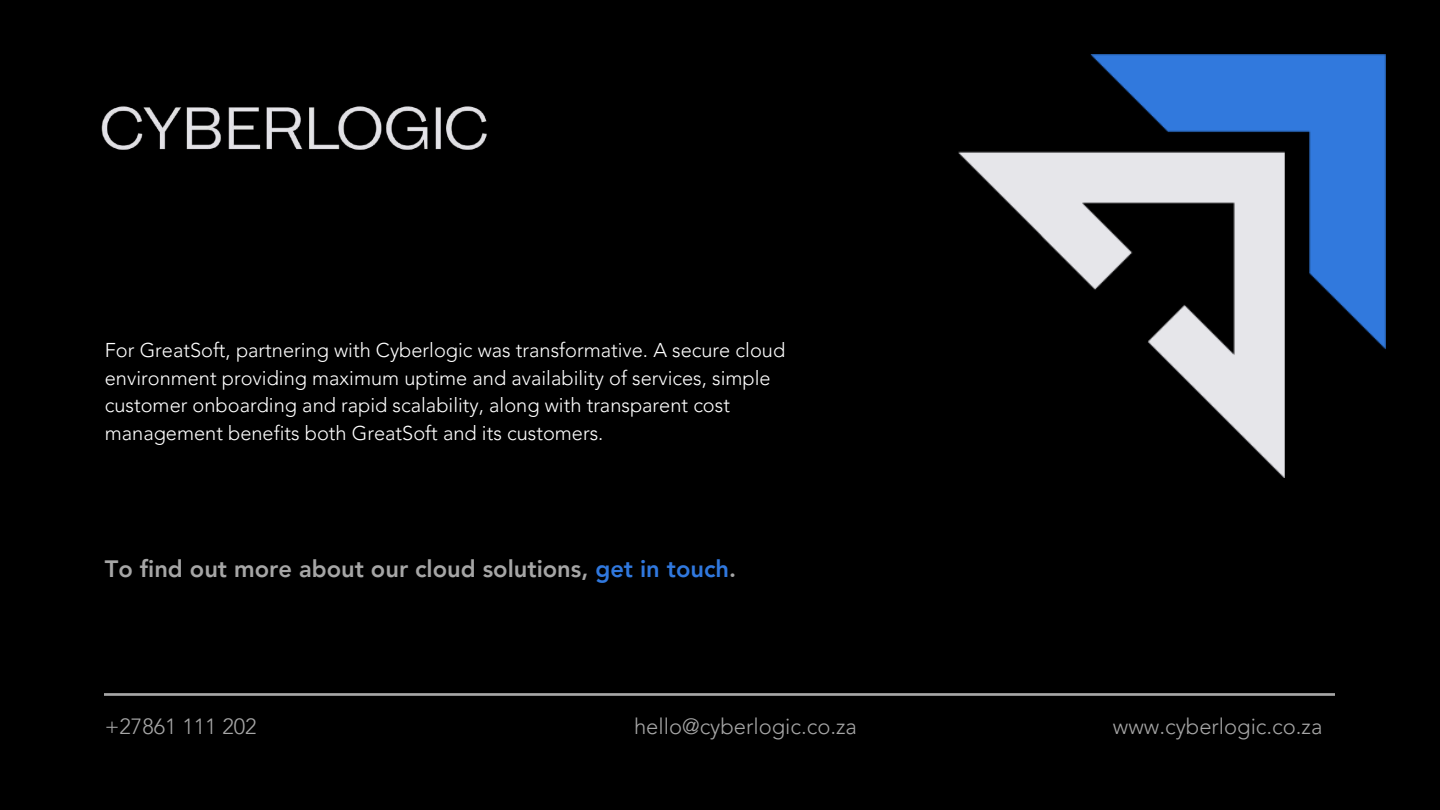
<style>
.page{position:relative;width:1440px;height:810px;background:#000}
.page>*{position:absolute;margin:0;border:0;box-sizing:border-box;transform-origin:0 0}
.t1{font:800 23.7px "Avenir LT Pro";color:#a6a6a6}
.t2{font:300 22px "Avenir LT Pro";color:#a6a6a6}
.t3{font:300 20px/27.8px "Avenir LT Pro";color:#fff}
.s1{color:#3078de}
</style>
<div class="page">
<img style="left:101px;top:106px;width:386px;height:44px">
<svg style="left:105px;top:693px;width:1230px;height:3px;background:#959595"></svg>
<img style="left:959px;top:54px;width:427px;height:423px">
<p class="t3" style="left:105px;top:338px;width:682px">For GreatSoft, partnering with Cyberlogic was transformative. A secure cloud environment providing maximum uptime and availability of services, simple customer onboarding and rapid scalability, along with transparent cost management benefits both GreatSoft and its customers.</p>
<p class="t1" style="left:105px;top:559px;width:633px">To find out more about our cloud solutions, <span class="s1">get in touch</span>.</p>
<p class="t2" style="left:105px;top:717px;width:153px">+27861 111 202</p>
<p class="t2" style="left:634px;top:717px;width:224px">hello@cyberlogic.co.za</p>
<p class="t2" style="left:1113px;top:717px;width:211px">www.cyberlogic.co.za</p>
</div>
